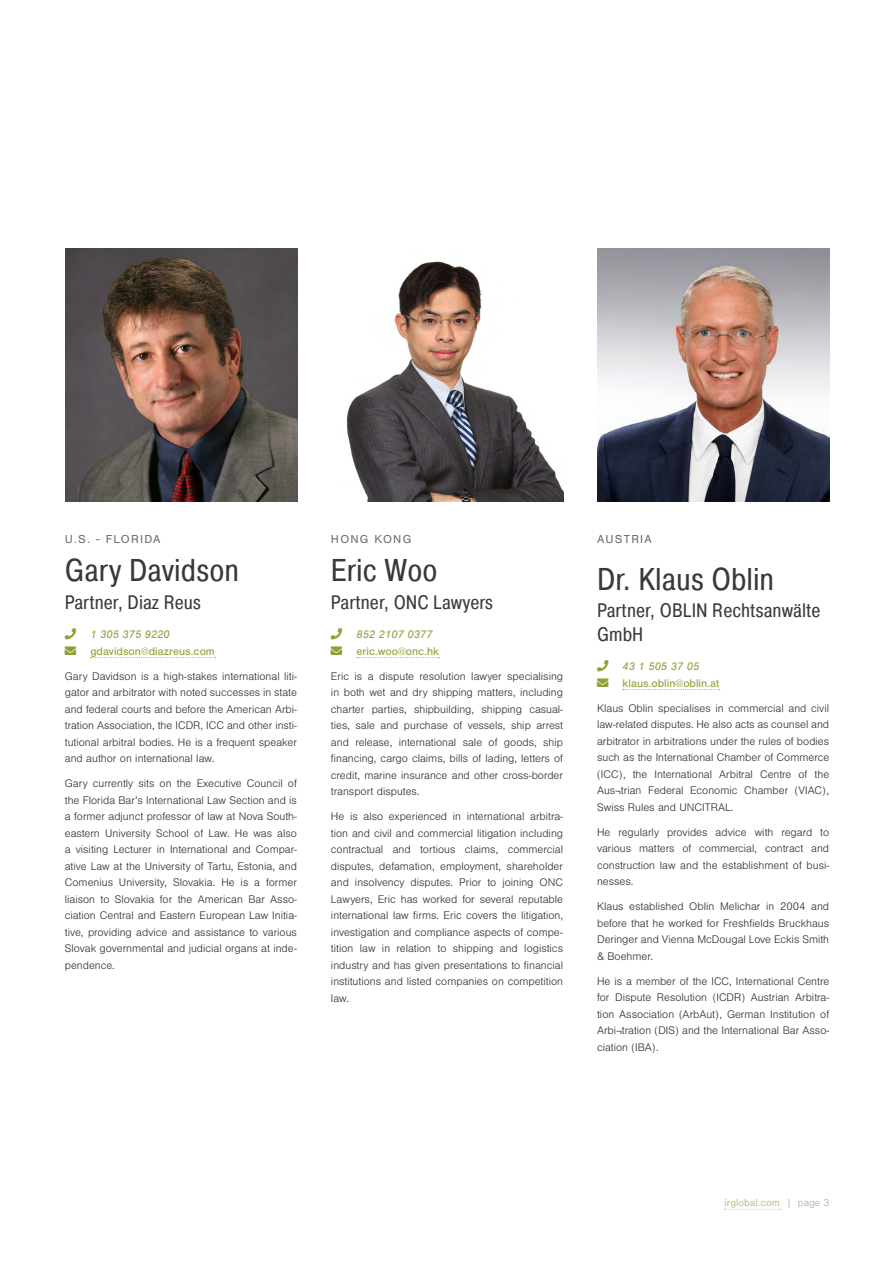
<style>
.page{position:relative;width:893px;height:1263px;background:#fff}
.page>*{position:absolute;margin:0;border:0;box-sizing:border-box;transform-origin:0 0}
.t1{font:31.5px "Pragmatica Cond";color:#373a3b}
.t2{font:19.5px/23.4px "Pragmatica Cond";color:#373a3b}
.t3{font:12px "Nimbus San";letter-spacing:.1em;color:#6b7074}
.t4{font:300 11.4px/16.5px "Nimbus San";color:#302f2f;text-align:justify}
.t5{font:italic 11.4px "Nimbus San";color:#8ea139}
.t6{font:10.5px "Nimbus San";color:#8ea139}
.s1{color:#8ea139}
.s2{font-weight:400;color:#8ea139}
.s3{font-weight:300;color:#6b7074}
</style>
<div class="page">
<svg style="left:725px;top:1209px;width:56px;height:1px"></svg>
<svg style="left:91px;top:657px;width:124px;height:1px"></svg>
<svg style="left:357px;top:657px;width:83px;height:1px"></svg>
<svg style="left:623px;top:689px;width:97px;height:1px"></svg>
<img style="left:66px;top:249px;width:231px;height:252px">
<img style="left:346px;top:261px;width:218px;height:240px">
<img style="left:597px;top:249px;width:232px;height:252px">
<p class="t3" style="left:65px;top:533px;width:97px">U.S. - FLORIDA</p>
<h1 class="t1" style="left:65px;top:551px;width:176px">Gary Davidson</h1>
<h2 class="t2" style="left:65px;top:590px;width:138px">Partner, Diaz Reus</h2>
<p class="t5" style="left:90px;top:628px;width:81px">1 305 375 9220</p>
<p class="t4" style="left:65px;top:639px;width:234px;line-height:25px"><span class="s1">→</span> <span class="s2">gdavidson@diazreus.com<br></span>Gary Davidson is a high-stakes international liti-</p>
<p class="t4" style="left:65px;top:684px;width:234px">gator and arbitrator with noted successes in state and federal courts and before the American Arbi&shy;tration Association, the ICDR, ICC and other insti&shy;tutional arbitral bodies. He is a frequent speaker and author on international law.</p>
<p class="t4" style="left:65px;top:775px;width:234px">Gary currently sits on the Executive Council of the Florida Bar’s International Law Section and is a former adjunct professor of law at Nova South&shy;eastern University School of Law. He was also a visiting Lecturer in International and Compar&shy;ative Law at the University of Tartu, Estonia, and Comenius University, Slovakia. He is a former liaison to Slovakia for the American Bar Asso&shy;ciation Central and Eastern European Law Initia&shy;tive, providing advice and assistance to various Slovak governmental and judicial organs at inde&shy;pendence.</p>
<p class="t3" style="left:331px;top:533px;width:82px">HONG KONG</p>
<h1 class="t1" style="left:331px;top:551px;width:108px">Eric Woo</h1>
<h2 class="t2" style="left:331px;top:590px;width:164px">Partner, ONC Lawyers</h2>
<p class="t5" style="left:356px;top:628px;width:78px">852 2107 0377</p>
<p class="t4" style="left:331px;top:639px;width:234px;line-height:25px"><span class="s1">→</span> <span class="s2">eric.woo@onc.hk<br></span>Eric is a dispute resolution lawyer specialising</p>
<p class="t4" style="left:331px;top:684px;width:234px">in both wet and dry shipping matters, including charter parties, shipbuilding, shipping casual&shy;ties, sale and purchase of vessels, ship arrest and release, international sale of goods, ship financing, cargo claims, bills of lading, letters of credit, marine insurance and other cross-border transport disputes.</p>
<p class="t4" style="left:331px;top:808px;width:234px">He is also experienced in international arbitra&shy;tion and civil and commercial litigation including contractual and tortious claims, commercial disputes, defamation, employment, shareholder and insolvency disputes. Prior to joining ONC Lawyers, Eric has worked for several reputable international law firms. Eric covers the litigation, investigation and compliance aspects of compe&shy;tition law in relation to shipping and logistics industry and has given presentations to financial institutions and listed companies on competition law.</p>
<p class="t3" style="left:597px;top:533px;width:56px">AUSTRIA</p>
<h1 class="t1" style="left:597px;top:559px;width:179px">Dr. Klaus Oblin</h1>
<h2 class="t2" style="left:597px;top:599px;width:225px">Partner, OBLIN Rechtsanwälte<br>GmbH</h2>
<p class="t5" style="left:623px;top:660px;width:78px">43 1 505 37 05</p>
<p class="t4" style="left:597px;top:671px;width:234px;line-height:25px"><span class="s1">→</span> <span class="s2">klaus.oblin@oblin.at<br></span>Klaus Oblin specialises in commercial and civil</p>
<p class="t4" style="left:597px;top:716px;width:234px">law-related disputes. He also acts as counsel and arbitrator in arbitrations under the rules of bodies such as the International Chamber of Commerce (ICC), the International Arbitral Centre of the Aus¬trian Federal Economic Chamber (VIAC), Swiss Rules and UNCITRAL.</p>
<p class="t4" style="left:597px;top:824px;width:234px">He regularly provides advice with regard to various matters of commercial, contract and construction law and the establishment of busi&shy;nesses.</p>
<p class="t4" style="left:597px;top:898px;width:234px">Klaus established Oblin Melichar in 2004 and before that he worked for Freshfields Bruckhaus Deringer and Vienna McDougal Love Eckis Smith &amp; Boehmer.</p>
<p class="t4" style="left:597px;top:973px;width:234px">He is a member of the ICC, International Centre for Dispute Resolution (ICDR) Austrian Arbitra&shy;tion Association (ArbAut), German Institution of Arbi¬tration (DIS) and the International Bar Asso&shy;ciation (IBA).</p>
<p class="t6" style="left:724px;top:1197px;width:106px">irglobal.com <span class="s3">| page 3</span></p>
</div>
